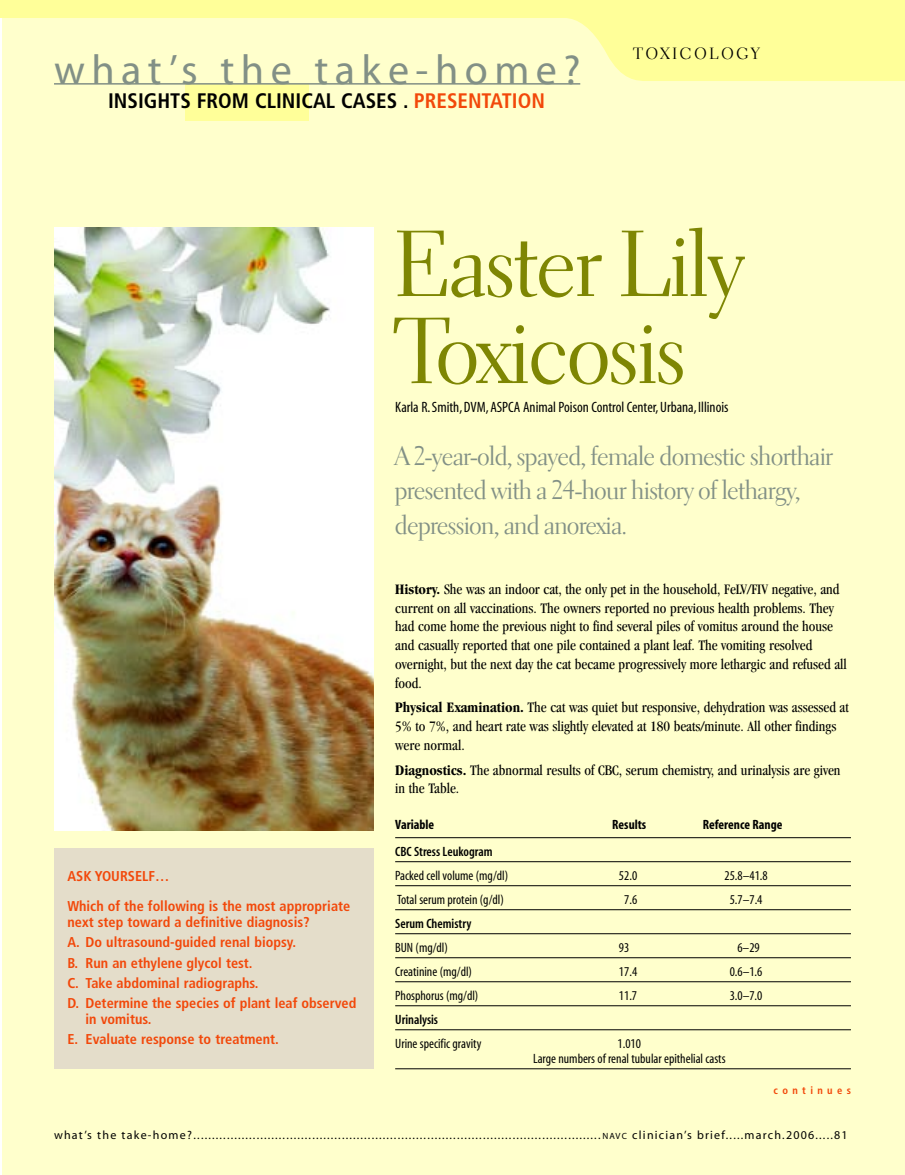
<style>
.page{position:relative;width:905px;height:1175px;background:#fff}
.page>*{position:absolute;margin:0;border:0;box-sizing:border-box;transform-origin:0 0}
.t1{font:94.5px/87px "Electra LH Display";color:#7e8603}
.t2{font:42px "Myriad";letter-spacing:.155em;color:#829086}
.t3{font:27px/34.5px "Electra LH Display";color:#829086}
.t4{font:700 condensed 21px "Frutiger";color:#000}
.t5{font:16.5px "Electra LH Display";letter-spacing:.175em;color:#000}
.t6{font:condensed 15px/18.8px "Garamond";color:#000}
.t7{font:condensed 15px "Myriad";color:#000}
.t8{font:700 condensed 14.25px/20.2px "Frutiger";color:#f2480a}
.t9{font:condensed 13.5px/15px "Myriad";color:#000;text-align:center}
.t10{font:600 condensed 13.5px "Myriad";color:#000}
.t11{font:700 condensed 13.5px "Myriad";color:#000}
.t12{font:12px "Myriad";letter-spacing:.1em;color:#000}
.t13{font:700 condensed 10.5px "Frutiger";letter-spacing:.415em;color:#f2480a}
.s1{color:#f2480a}
.s2{font-weight:700}
.s3{font-size:9px}
</style>
<div class="page">
<div style="left:2px;top:0;width:902px;height:1174px;background:#ffc"></div>
<svg style="left:0;top:0;width:904px;height:81px"></svg>
<div style="left:185px;top:84px;width:123px;height:36px;background:#ff9"></div>
<hr style="left:54px;top:83px;width:526px;height:2px;background:#829086">
<div style="left:54px;top:848px;width:320px;height:220px;background:#e4ddca"></div>
<img style="left:54px;top:227px;width:320px;height:604px">
<hr style="left:395px;top:837px;width:455px;height:1px;background:#000">
<hr style="left:395px;top:861px;width:455px;height:1px;background:#000">
<hr style="left:395px;top:885px;width:455px;height:1px;background:#000">
<hr style="left:395px;top:909px;width:455px;height:1px;background:#000">
<hr style="left:395px;top:933px;width:455px;height:1px;background:#000">
<hr style="left:395px;top:957px;width:455px;height:1px;background:#000">
<hr style="left:395px;top:981px;width:455px;height:1px;background:#000">
<hr style="left:395px;top:1005px;width:455px;height:1px;background:#000">
<hr style="left:395px;top:1029px;width:455px;height:1px;background:#000">
<hr style="left:395px;top:1068px;width:455px;height:1px;background:#000">
<h2 class="t2" style="left:54px;top:54px;width:528px">what’s the take-home?</h2>
<h3 class="t4" style="left:108px;top:92px;width:438px">INSIGHTS FROM CLINICAL CASES . <span class="s1">PRESENTATION</span></h3>
<p class="t5" style="left:633px;top:47px;width:127px">TOXICOLOGY</p>
<h1 class="t1" style="left:395px;top:230px;width:350px">Easter Lily<br>Toxicosis</h1>
<p class="t7" style="left:395px;top:401px;width:335px">Karla R.Smith, DVM, ASPCA Animal Poison Control Center, Urbana, Illinois</p>
<h3 class="t3" style="left:395px;top:441px;width:439px">A 2-year-old, spayed, female domestic shorthair presented with a 24-hour history of lethargy, depression, and anorexia.</h3>
<p class="t8" style="left:68px;top:861px;width:284px;line-height:30.8px">ASK YOURSELF…<br>Which of the following is the most appropriate</p>
<p class="t8" style="left:68px;top:913px;width:290px">next step toward a definitive diagnosis?<br>A. Do ultrasound-guided renal biopsy.<br>B. Run an ethylene glycol test.<br>C. Take abdominal radiographs.<br>D. Determine the species of plant leaf observed</p>
<p class="t8" style="left:68px;top:1010px;width:213px;text-indent:18px">in vomitus.<br>E. Evaluate response to treatment.</p>
<p class="t6" style="left:395px;top:581px;width:453px"><span class="s2">History.</span> She was an indoor cat, the only pet in the household, FeLV/FIV negative, and current on all vaccinations. The owners reported no previous health problems. They had come home the previous night to find several piles of vomitus around the house and casually reported that one pile contained a plant leaf. The vomiting resolved overnight, but the next day the cat became progressively more lethargic and refused all food.</p>
<p class="t6" style="left:395px;top:699px;width:455px"><span class="s2">Physical Examination.</span> The cat was quiet but responsive, dehydration was assessed at<br>5% to 7%, and heart rate was slightly elevated at 180 beats/minute. All other findings were normal.</p>
<p class="t6" style="left:395px;top:761px;width:447px"><span class="s2">Diagnostics.</span> The abnormal results of CBC, serum chemistry, and urinalysis are given in the Table.</p>
<p class="t11" style="left:395px;top:819px;width:40px">Variable</p>
<p class="t11" style="left:612px;top:819px;width:36px">Results</p>
<p class="t11" style="left:702px;top:819px;width:81px">Reference Range</p>
<p class="t10" style="left:395px;top:846px;width:99px">CBC Stress Leukogram</p>
<p class="t9" style="left:395px;top:869px;width:114px">Packed cell volume (mg/dl)</p>
<p class="t9" style="left:619px;top:869px;width:20px">52.0</p>
<p class="t9" style="left:724px;top:869px;width:45px">25.8–41.8</p>
<p class="t9" style="left:397px;top:893px;width:108px">Total serum protein (g/dl)</p>
<p class="t9" style="left:624px;top:893px;width:15px">7.6</p>
<p class="t9" style="left:729px;top:893px;width:34px">5.7–7.4</p>
<p class="t10" style="left:395px;top:918px;width:78px">Serum Chemistry</p>
<p class="t9" style="left:395px;top:941px;width:54px">BUN (mg/dl)</p>
<p class="t9" style="left:619px;top:941px;width:12px">93</p>
<p class="t9" style="left:737px;top:941px;width:24px">6–29</p>
<p class="t9" style="left:395px;top:965px;width:78px">Creatinine (mg/dl)</p>
<p class="t9" style="left:619px;top:965px;width:20px">17.4</p>
<p class="t9" style="left:729px;top:965px;width:34px">0.6–1.6</p>
<p class="t9" style="left:395px;top:989px;width:85px">Phosphorus (mg/dl)</p>
<p class="t9" style="left:619px;top:989px;width:20px">11.7</p>
<p class="t9" style="left:729px;top:989px;width:34px">3.0–7.0</p>
<p class="t10" style="left:395px;top:1014px;width:44px">Urinalysis</p>
<p class="t9" style="left:395px;top:1037px;width:88px">Urine specific gravity</p>
<p class="t9" style="left:533px;top:1037px;width:194px">1.010<br>Large numbers of renal tubular epithelial casts</p>
<p class="t13" style="left:773px;top:1086px;width:79px">continues</p>
<p class="t12" style="left:54px;top:1129px;width:795px">what’s the take-home?..............................................................................................................<span class="s3">NAVC</span> clinician’s brief.....march.2006.....81</p>
</div>
